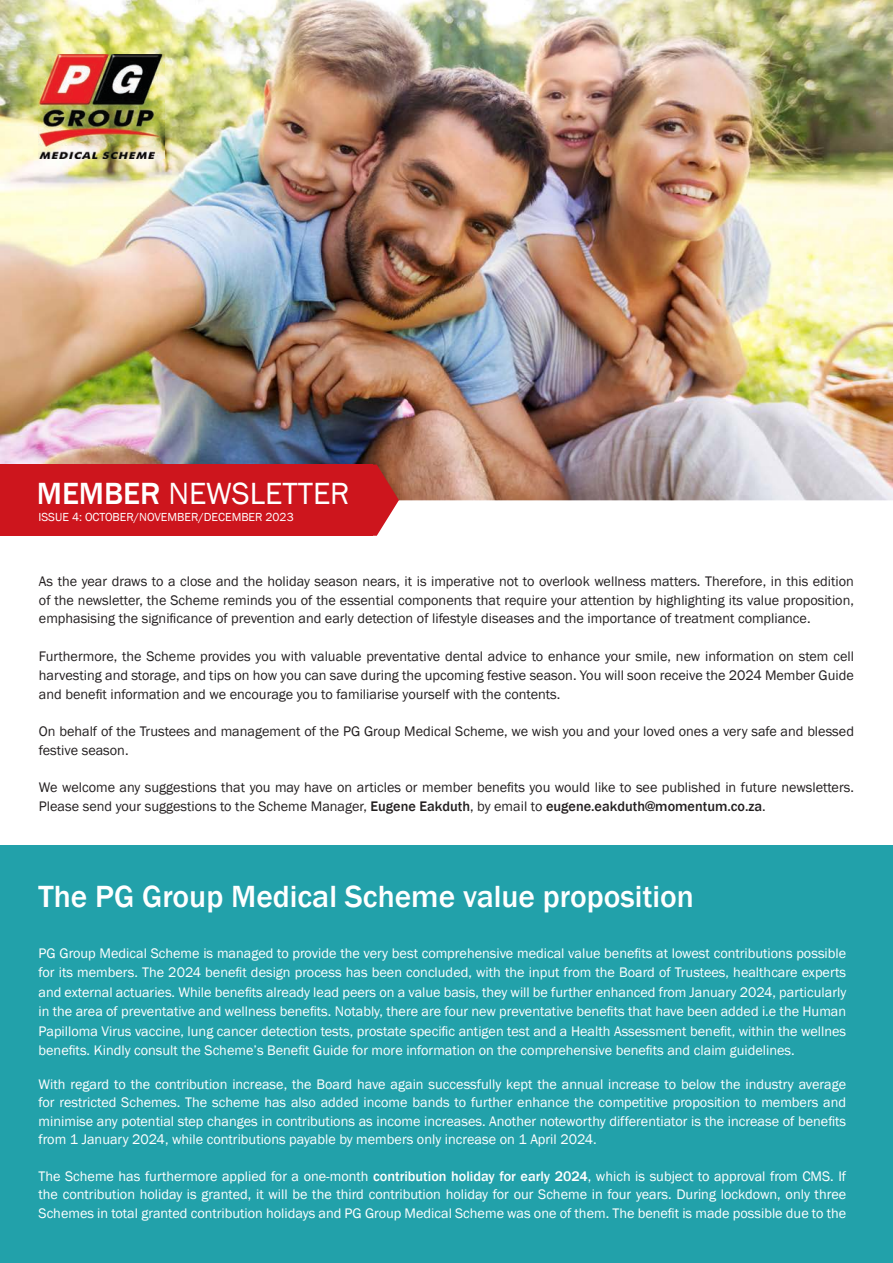
<style>
.page{position:relative;width:893px;height:1263px;background:#fff}
.page>*{position:absolute;margin:0;border:0;box-sizing:border-box;transform-origin:0 0}
.t1{font:500 31.5px "Franklin Gothic";color:#fff}
.t2{font:31.5px "Franklin Gothic";color:#fff}
.t3{font:14.25px/19.5px "Franklin Gothic";color:#fff;text-align:justify}
.t4{font:14.25px/18.8px "Franklin Gothic";color:#231f20;text-align:justify}
.t5{font:12px "Franklin Gothic";color:#fff}
.s1{font-weight:500}
</style>
<div class="page">
<div style="left:0;top:846px;width:893px;height:417px;background:#22a1aa"></div>
<img style="left:0;top:0;width:893px;height:500px">
<img style="left:38px;top:54px;width:126px;height:105px">
<div style="left:0;top:465px;width:372px;height:71px;background:#cd151d"></div>
<svg style="left:372px;top:465px;width:27px;height:71px"></svg>
<h1 class="t2" style="left:37px;top:474px;width:314px"><span class="s1">MEMBER</span> NEWSLETTER</h1>
<p class="t5" style="left:38px;top:509px;width:257px">ISSUE 4: OCTOBER/NOVEMBER/DECEMBER 2023</p>
<p class="t4" style="left:39px;top:572px;width:817px">As the year draws to a close and the holiday season nears, it is imperative not to overlook wellness matters. Therefore, in this edition of the newsletter, the Scheme reminds you of the essential components that require your attention by highlighting its value proposition, emphasising the significance of prevention and early detection of lifestyle diseases and the importance of treatment compliance.</p>
<p class="t4" style="left:39px;top:647px;width:816px">Furthermore, the Scheme provides you with valuable preventative dental advice to enhance your smile, new information on stem cell harvesting and storage, and tips on how you can save during the upcoming festive season. You will soon receive the 2024 Member Guide and benefit information and we encourage you to familiarise yourself with the contents.</p>
<p class="t4" style="left:39px;top:722px;width:817px">On behalf of the Trustees and management of the PG Group Medical Scheme, we wish you and your loved ones a very safe and blessed festive season.</p>
<p class="t4" style="left:39px;top:778px;width:816px">We welcome any suggestions that you may have on articles or member benefits you would like to see published in future newsletters.<br>Please send your suggestions to the Scheme Manager, <span class="s1">Eugene Eakduth</span>, by email to <span class="s1">eugene.eakduth@momentum.co.za</span>.</p>
<h1 class="t1" style="left:38px;top:877px;width:657px">The PG Group Medical Scheme value proposition</h1>
<p class="t3" style="left:39px;top:943px;width:809px">PG Group Medical Scheme is managed to provide the very best comprehensive medical value benefits at lowest contributions possible for its members. The 2024 benefit design process has been concluded, with the input from the Board of Trustees, healthcare experts and external actuaries. While benefits already lead peers on a value basis, they will be further enhanced from January 2024, particularly in the area of preventative and wellness benefits. Notably, there are four new preventative benefits that have been added i.e the Human Papilloma Virus vaccine, lung cancer detection tests, prostate specific antigen test and a Health Assessment benefit, within the wellnes benefits. Kindly consult the Scheme’s Benefit Guide for more information on the comprehensive benefits and claim guidelines.</p>
<p class="t3" style="left:39px;top:1075px;width:809px;line-height:18.5px">With regard to the contribution increase, the Board have again successfully kept the annual increase to below the industry average for restricted Schemes. The scheme has also added income bands to further enhance the competitive proposition to members and minimise any potential step changes in contributions as income increases. Another noteworthy differentiator is the increase of benefits from 1 January 2024, while contributions payable by members only increase on 1 April 2024.</p>
<p class="t3" style="left:39px;top:1167px;width:809px;line-height:18.5px">The Scheme has furthermore applied for a one-month <span class="s1">contribution holiday for early 2024</span>, which is subject to approval from CMS. If the contribution holiday is granted, it will be the third contribution holiday for our Scheme in four years. During lockdown, only three Schemes in total granted contribution holidays and PG Group Medical Scheme was one of them. The benefit is made possible due to the</p>
</div>
